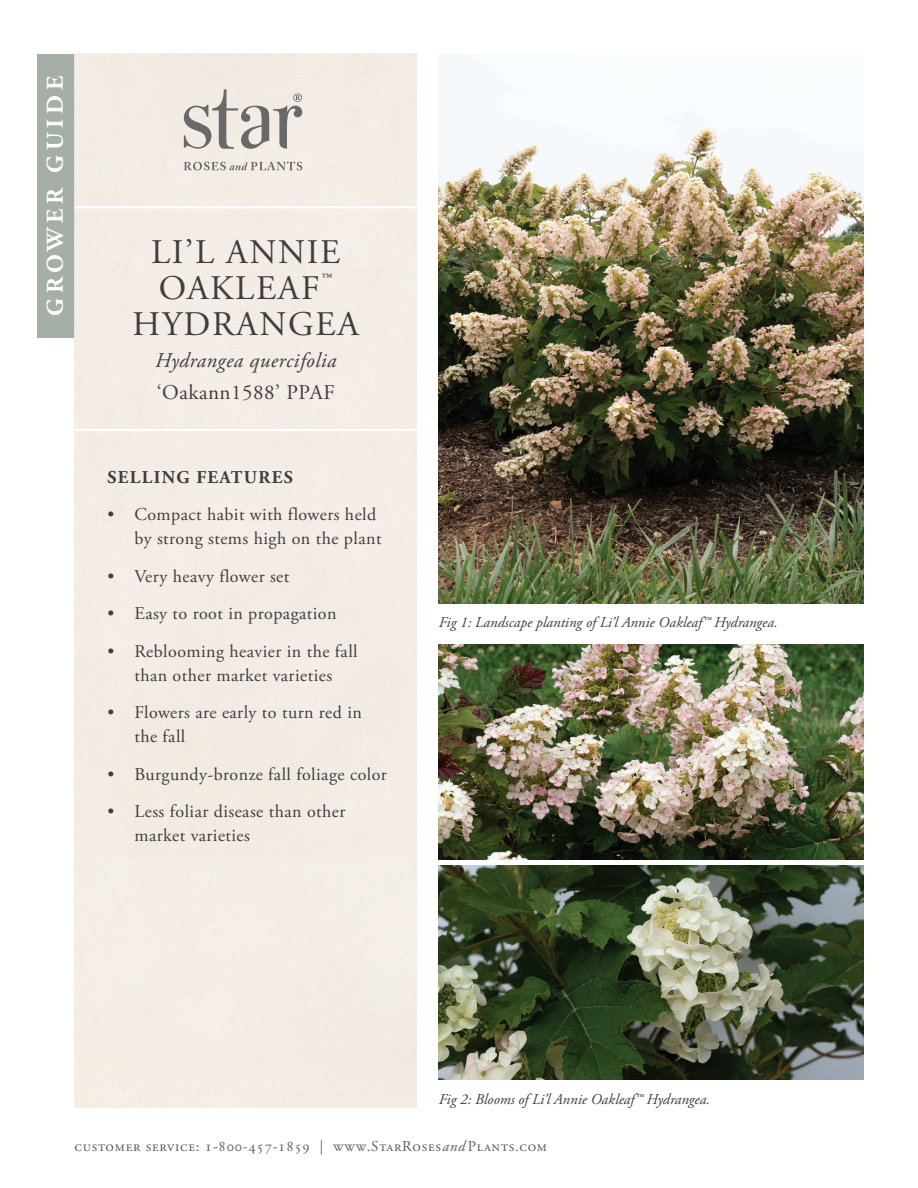
<style>
.page{position:relative;width:918px;height:1188px;background:#fff}
.page>*{position:absolute;margin:0;border:0;box-sizing:border-box;transform-origin:0 0}
.t1{font:34.5px/36px "Adobe Garamond Pro";letter-spacing:.05em;color:#3e3e3f;text-align:center}
.t2{font:700 24px "Adobe Garamond Pro";letter-spacing:.2em;color:#fff}
.t3{font:italic 21px "Adobe Garamond Pro";letter-spacing:.025em;color:#3e3e3f}
.t4{font:21px "Adobe Garamond Pro";letter-spacing:.025em;color:#3e3e3f}
.t5{font:18px/24px "Adobe Garamond Pro";letter-spacing:.025em;color:#3e3e3f}
.t6{font:700 18px "Adobe Garamond Pro";letter-spacing:.075em;color:#3e3e3f}
.t7{font:italic 15px "Adobe Garamond Pro";color:#3e3e3f}
.t8{font:15px "Adobe Garamond Pro";letter-spacing:.05em;color:#5f5f62}
.s1{font-style:italic}
</style>
<div class="page">
<div style="left:37px;top:54px;width:38px;height:284px;background:#a5afa6"></div>
<img style="left:439px;top:126px;width:425px;height:477px">
<img style="left:439px;top:645px;width:425px;height:214px">
<img style="left:439px;top:865px;width:425px;height:215px">
<svg style="left:184px;top:161px;width:118px;height:9px"></svg>
<svg style="left:184px;top:89px;width:118px;height:60px;background:#cdc8c2"></svg>
<h2 class="t2" style="left:41px;top:316px;width:241px;rotate:-90deg">GROWER GUIDE</h2>
<h1 class="t1" style="left:133px;top:235px;width:228px">LI’L ANNIE<br>OAKLEAF<sup>™<br></sup>HYDRANGEA</h1>
<p class="t3" style="left:155px;top:348px;width:183px">Hydrangea quercifolia</p>
<p class="t4" style="left:157px;top:380px;width:179px">‘Oakann1588’ PPAF</p>
<p class="t6" style="left:108px;top:467px;width:187px">SELLING FEATURES</p>
<p class="t5" style="left:107px;top:503px;width:276px;text-align:right">• Compact habit with flowers held by strong stems high on the plant</p>
<p class="t5" style="left:107px;top:565px;width:184px">• Very heavy flower set</p>
<p class="t5" style="left:107px;top:602px;width:231px">• Easy to root in propagation</p>
<p class="t5" style="left:107px;top:640px;width:252px;text-align:center">• Reblooming heavier in the fall than other market varieties</p>
<p class="t5" style="left:134px;top:701px;width:229px;text-indent:-27px">• Flowers are early to turn red in the fall</p>
<p class="t5" style="left:107px;top:763px;width:281px">• Burgundy-bronze fall foliage color</p>
<p class="t5" style="left:134px;top:800px;width:213px;text-indent:-27px">• Less foliar disease than other market varieties</p>
<p class="t7" style="left:439px;top:613px;width:341px">Fig 1: Landscape planting of Li’l Annie Oakleaf™ Hydrangea.</p>
<p class="t7" style="left:439px;top:1090px;width:273px">Fig 2: Blooms of Li’l Annie Oakleaf™ Hydrangea.</p>
<p class="t8" style="left:75px;top:1137px;width:474px">customer service: 1-800-457-1859 | www.StarRoses<span class="s1">and</span> Plants.com</p>
</div>
